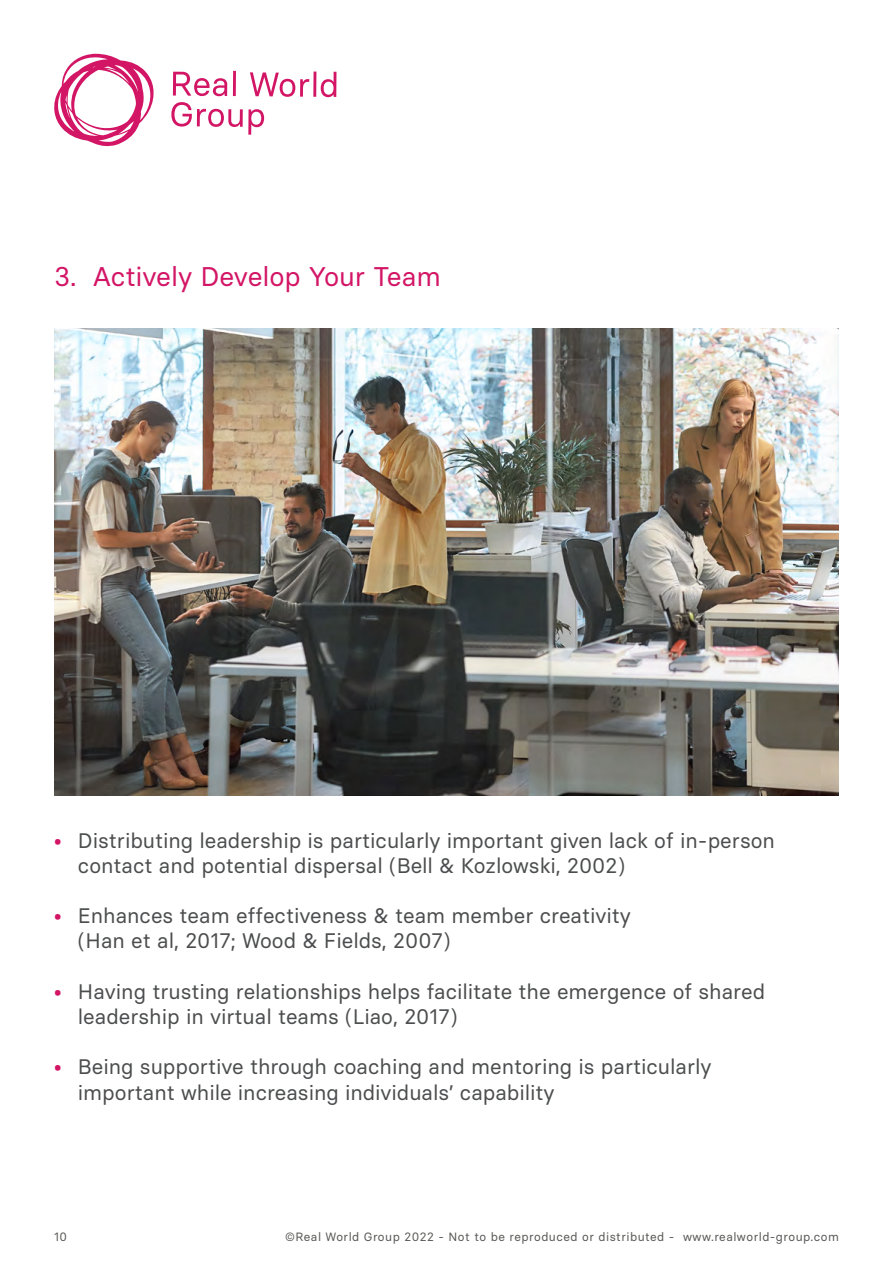
<style>
.page{position:relative;width:893px;height:1263px;background:#fff}
.page>*{position:absolute;margin:0;border:0;box-sizing:border-box;transform-origin:0 0}
.t1{font:27px "Basier Square";color:#d31565}
.t2{font:21px/25.2px "Basier Square";color:#4c4d4e}
.t3{font:21px "Basier Square";color:#d31565}
.t4{font:12px "Basier Square";letter-spacing:.04em;color:#585856}
</style>
<div class="page">
<svg style="left:54px;top:54px;width:100px;height:92px"></svg>
<hr style="left:233px;top:71px;width:3px;height:25px;background:#d31565">
<hr style="left:313px;top:72px;width:3px;height:25px;background:#d31565">
<svg style="left:321px;top:72px;width:15px;height:25px"></svg>
<svg style="left:171px;top:72px;width:138px;height:63px"></svg>
<img style="left:54px;top:328px;width:785px;height:468px">
<p class="t1" style="left:54px;top:260px;width:388px">3. Actively Develop Your Team</p>
<p class="t3" style="left:54px;top:827px;width:10px">•</p>
<p class="t3" style="left:54px;top:903px;width:10px">•</p>
<p class="t3" style="left:54px;top:978px;width:10px">•</p>
<p class="t3" style="left:54px;top:1054px;width:10px">•</p>
<p class="t2" style="left:78px;top:827px;width:698px">Distributing leadership is particularly important given lack of in-person contact and potential dispersal (Bell &amp; Kozlowski, 2002)</p>
<p class="t2" style="left:78px;top:903px;width:554px">Enhances team effectiveness &amp; team member creativity (Han et al, 2017; Wood &amp; Fields, 2007)</p>
<p class="t2" style="left:78px;top:978px;width:689px">Having trusting relationships helps facilitate the emergence of shared leadership in virtual teams (Liao, 2017)</p>
<p class="t2" style="left:78px;top:1054px;width:635px">Being supportive through coaching and mentoring is particularly important while increasing individuals’ capability</p>
<p class="t4" style="left:54px;top:1229px;width:15px">10</p>
<p class="t4" style="left:285px;top:1229px;width:555px">©Real World Group 2022 - Not to be reproduced or distributed - www.realworld-group.com</p>
</div>
